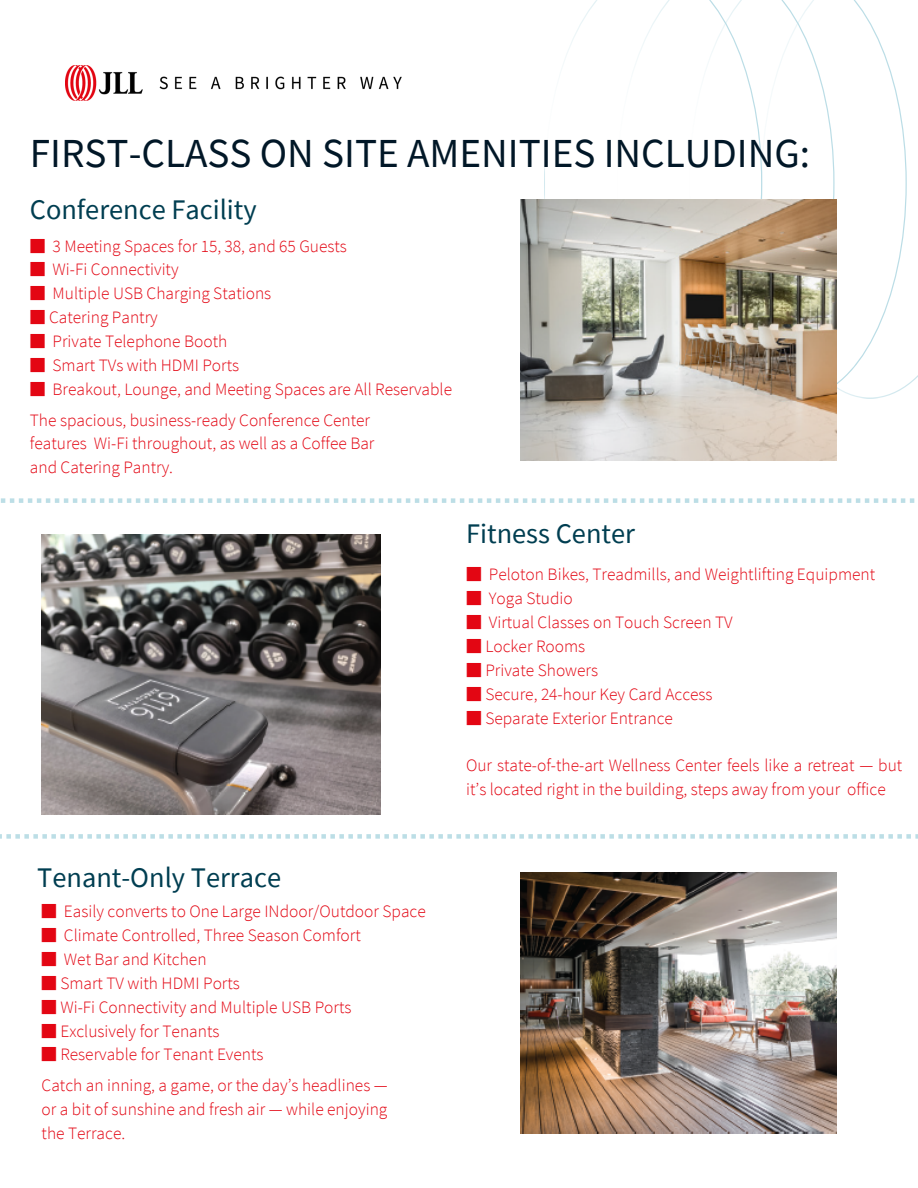
<style>
.page{position:relative;width:918px;height:1188px;background:#fff}
.page>*{position:absolute;margin:0;border:0;box-sizing:border-box;transform-origin:0 0}
.t1{font:41.25px "Source Sans Pro";color:#011727}
.t2{font:28.35px "Source Sans Pro";color:#003e51}
.t3{font:300 17.4px/23.9px "Source Sans Pro";color:#e30613}
</style>
<div class="page">
<svg style="left:837px;top:0;width:70px;height:399px"></svg>
<svg style="left:762px;top:0;width:73px;height:199px"></svg>
<svg style="left:562px;top:0;width:200px;height:199px"></svg>
<img style="left:65px;top:65px;width:337px;height:35px">
<img style="left:521px;top:199px;width:316px;height:261px">
<svg style="left:0;top:498px;width:915px;height:5px"></svg>
<svg style="left:0;top:834px;width:918px;height:5px"></svg>
<img style="left:42px;top:535px;width:338px;height:280px">
<img style="left:521px;top:872px;width:316px;height:261px">
<p class="t1" style="left:30px;top:127px;width:782px">FIRST-CLASS ON SITE AMENITIES INCLUDING:</p>
<p class="t2" style="left:30px;top:191px;width:228px">Conference Facility</p>
<p class="t3" style="left:30px;top:233px;width:319px">■ 3 Meeting Spaces for 15, 38, and 65 Guests</p>
<p class="t3" style="left:30px;top:257px;width:150px">■ Wi-Fi Connectivity</p>
<p class="t3" style="left:30px;top:281px;width:243px">■ Multiple USB Charging Stations</p>
<p class="t3" style="left:30px;top:305px;width:129px">■ Catering Pantry</p>
<p class="t3" style="left:30px;top:329px;width:199px">■ Private Telephone Booth</p>
<p class="t3" style="left:30px;top:353px;width:211px">■ Smart TVs with HDMI Ports</p>
<p class="t3" style="left:30px;top:377px;width:424px">■ Breakout, Lounge, and Meeting Spaces are All Reservable</p>
<p class="t3" style="left:30px;top:407px;width:346px">The spacious, business-ready Conference Center features Wi-Fi throughout, as well as a Coffee Bar and Catering Pantry.</p>
<p class="t2" style="left:466px;top:515px;width:170px">Fitness Center</p>
<p class="t3" style="left:466px;top:562px;width:411px">■ Peloton Bikes, Treadmills, and Weightlifting Equipment</p>
<p class="t3" style="left:466px;top:586px;width:108px">■ Yoga Studio</p>
<p class="t3" style="left:466px;top:610px;width:268px">■ Virtual Classes on Touch Screen TV</p>
<p class="t3" style="left:466px;top:634px;width:121px">■ Locker Rooms</p>
<p class="t3" style="left:466px;top:658px;width:134px">■ Private Showers</p>
<p class="t3" style="left:466px;top:682px;width:248px">■ Secure, 24-hour Key Card Access</p>
<p class="t3" style="left:466px;top:705px;width:208px">■ Separate Exterior Entrance</p>
<p class="t3" style="left:466px;top:753px;width:438px">Our state-of-the-art Wellness Center feels like a retreat — but it’s located right in the building, steps away from your office</p>
<p class="t2" style="left:37px;top:859px;width:245px">Tenant-Only Terrace</p>
<p class="t3" style="left:41px;top:899px;width:386px">■ Easily converts to One Large INdoor/Outdoor Space</p>
<p class="t3" style="left:41px;top:923px;width:321px">■ Climate Controlled, Three Season Comfort</p>
<p class="t3" style="left:41px;top:947px;width:167px">■ Wet Bar and Kitchen</p>
<p class="t3" style="left:41px;top:971px;width:200px">■ Smart TV with HDMI Ports</p>
<p class="t3" style="left:41px;top:995px;width:312px">■ Wi-Fi Connectivity and Multiple USB Ports</p>
<p class="t3" style="left:41px;top:1018px;width:180px">■ Exclusively for Tenants</p>
<p class="t3" style="left:41px;top:1042px;width:224px">■ Reservable for Tenant Events</p>
<p class="t3" style="left:42px;top:1073px;width:348px;text-align:justify">Catch an inning, a game, or the day’s headlines — or a bit of sunshine and fresh air — while enjoying the Terrace.</p>
</div>
